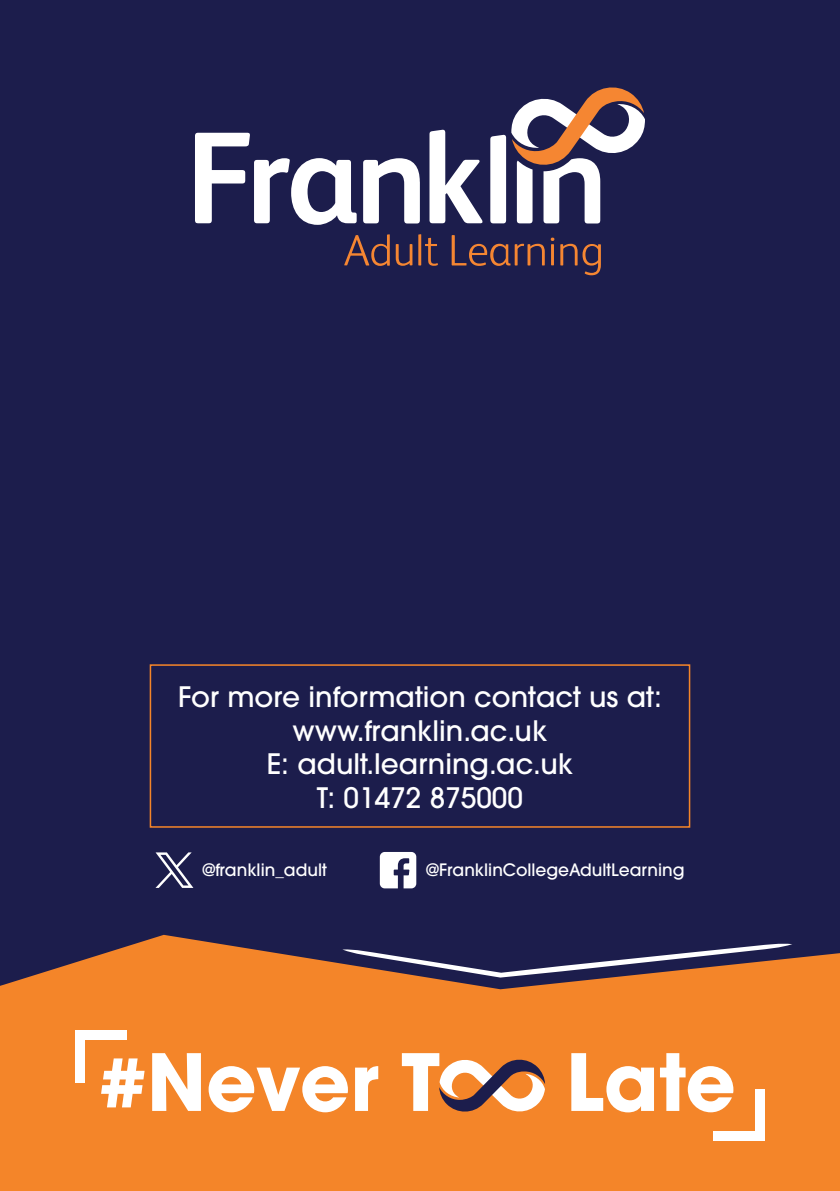
<style>
.page{position:relative;width:840px;height:1191px;background:#fff}
.page>*{position:absolute;margin:0;border:0;box-sizing:border-box;transform-origin:0 0}
.t1{font:700 78px "ITC Avant Garde Pro";color:#fff}
.t2{font:500 28px/33.6px "ITC Avant Garde Pro";color:#fff;text-align:center}
.t3{font:500 17px "ITC Avant Garde Pro";color:#fff}
</style>
<div class="page">
<div style="left:0;top:0;width:839px;height:1191px;background:#1c1d4c"></div>
<svg style="left:0;top:934px;width:839px;height:257px;fill:#f48529"></svg>
<div style="left:150px;top:664px;width:540px;height:163px;border:2px solid #f48529"></div>
<svg style="left:195px;top:133px;width:161px;height:92px"></svg>
<svg style="left:363px;top:158px;width:56px;height:65px"></svg>
<svg style="left:429px;top:130px;width:53px;height:93px"></svg>
<svg style="left:490px;top:87px;width:154px;height:136px"></svg>
<svg style="left:344px;top:234px;width:45px;height:32px"></svg>
<svg style="left:395px;top:244px;width:17px;height:22px"></svg>
<svg style="left:418px;top:234px;width:19px;height:32px"></svg>
<svg style="left:451px;top:235px;width:93px;height:31px"></svg>
<svg style="left:550px;top:238px;width:4px;height:27px"></svg>
<svg style="left:560px;top:244px;width:40px;height:31px"></svg>
<svg style="left:439px;top:1057px;width:106px;height:57px"></svg>
<div style="left:76px;top:1030px;width:9px;height:52px;background:#fff"></div>
<div style="left:76px;top:1030px;width:51px;height:10px;background:#fff"></div>
<div style="left:754px;top:1089px;width:9px;height:51px;background:#fff"></div>
<div style="left:712px;top:1131px;width:51px;height:9px;background:#fff"></div>
<svg style="left:155px;top:852px;width:38px;height:36px"></svg>
<svg style="left:379px;top:852px;width:37px;height:36px"></svg>
<p class="t2" style="left:178px;top:679px;width:485px">For more information contact us at: www.franklin.ac.uk<br>E: adult.learning.ac.uk<br>T: 01472 875000</p>
<p class="t3" style="left:202px;top:859px;width:126px">@franklin_adult</p>
<p class="t3" style="left:426px;top:859px;width:260px">@FranklinCollegeAdultLearning</p>
<h1 class="t1" style="left:99px;top:1030px;width:343px">#Never T</h1>
<h1 class="t1" style="left:565px;top:1030px;width:172px">Late</h1>
</div>
